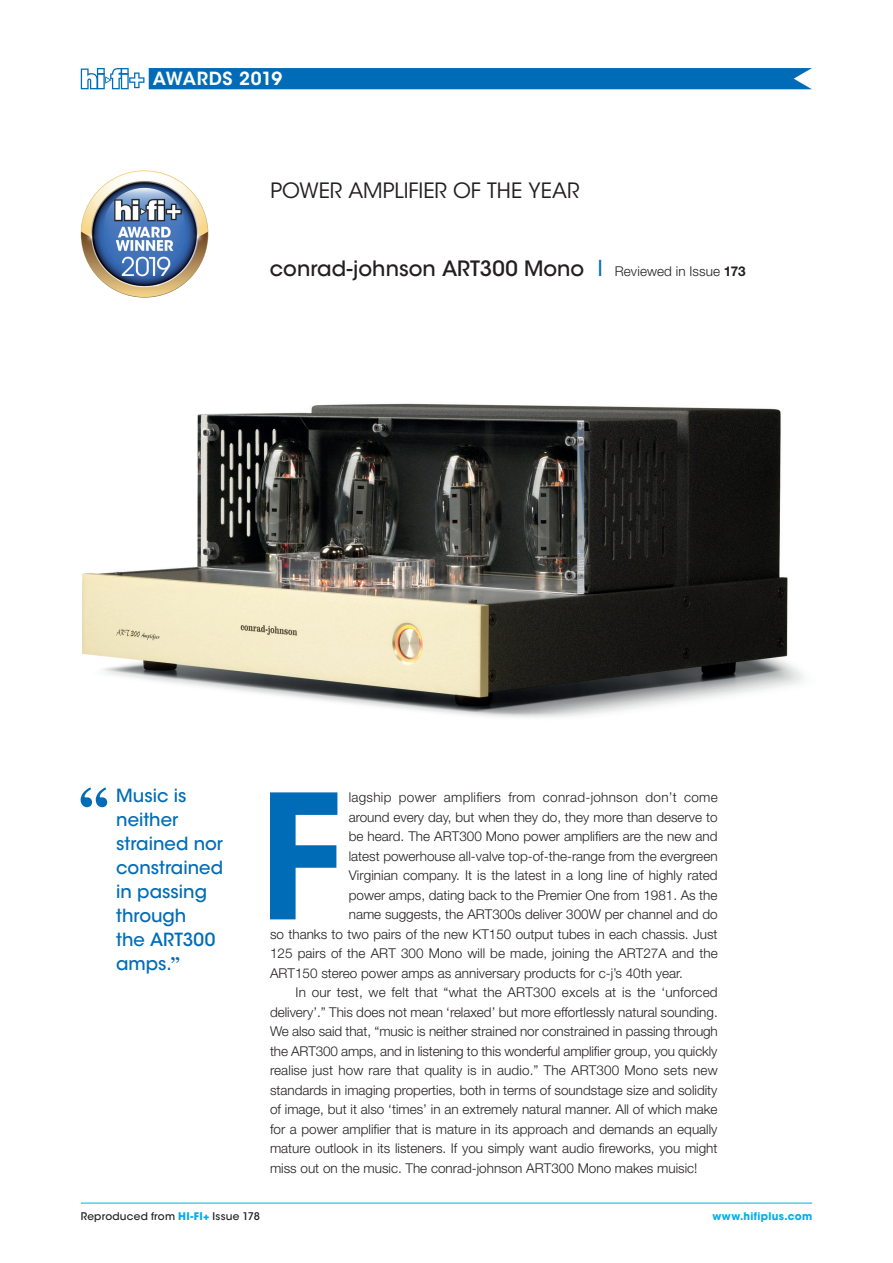
<style>
.page{position:relative;width:893px;height:1263px;background:#fff}
.page>*{position:absolute;margin:0;border:0;box-sizing:border-box;transform-origin:0 0}
.t1{font:600 171.6px "ITC Avant Garde Std";color:#006cb7}
.t2{font:500 21px "ITC Avant Garde Std";color:#231f20}
.t3{font:21px "ITC Avant Garde Std";color:#231f20}
.t4{font:500 18px/24px "ITC Avant Garde Std";color:#006cb7}
.t5{font:600 18px "ITC Avant Garde Std";letter-spacing:.005em;color:#fff}
.t6{font:300 13.5px "Helvetica Neue LT Std";color:#231f20}
.t7{font:300 13.5px "Helvetica Neue LT Std";letter-spacing:.02em;color:#231f20}
.t8{font:500 10.5px "ITC Avant Garde Std";letter-spacing:.02em;color:#231f20}
.t9{font:700 10.5px "ITC Avant Garde Std";letter-spacing:.03em;color:#00aeef}
.s1{font-family:"Helvetica Neue LT Std";font-weight:300;font-size:13.5px}
.s2{font-family:"Helvetica Neue LT Std";font-weight:700;font-size:13.5px}
.s3{font-family:"Century Schoolbook";font-weight:700}
.s4{font-weight:700;color:#00aeef}
</style>
<div class="page">
<svg style="left:81px;top:787px;width:26px;height:20px"></svg>
<img style="left:82px;top:403px;width:722px;height:315px">
<svg style="left:81px;top:68px;width:731px;height:21px;background:#1477bc"></svg>
<hr style="left:81px;top:1203px;width:731px;height:1px;background:#00aeef">
<img style="left:81px;top:170px;width:127px;height:128px;border-radius:64px">
<h3 class="t5" style="left:153px;top:67px;width:131px">AWARDS 2019</h3>
<h2 class="t3" style="left:270px;top:177px;width:311px">POWER AMPLIFIER OF THE YEAR</h2>
<h2 class="t2" style="left:270px;top:255px;width:477px">conrad-johnson ART300 Mono <sup>|</sup> <span class="s1">Reviewed in Issue</span> <span class="s2">173</span></h2>
<h3 class="t4" style="left:116px;top:783px;width:108px">Music is neither strained nor constrained in passing through<br>the ART300 amps.<span class="s3">”</span></h3>
<h1 class="t1" style="left:258px;top:748px;width:87px">F</h1>
<p class="t7" style="left:349px;top:789px;width:370px">lagship power amplifiers from conrad-johnson don’t come</p>
<p class="t6" style="left:349px;top:809px;width:370px">around every day, but when they do, they more than deserve to</p>
<p class="t6" style="left:349px;top:828px;width:370px">be heard. The ART300 Mono power amplifiers are the new and</p>
<p class="t6" style="left:349px;top:848px;width:370px">latest powerhouse all-valve top-of-the-range from the evergreen</p>
<p class="t6" style="left:349px;top:867px;width:370px">Virginian company. It is the latest in a long line of highly rated</p>
<p class="t6" style="left:349px;top:887px;width:370px">power amps, dating back to the Premier One from 1981. As the</p>
<p class="t6" style="left:349px;top:906px;width:370px">name suggests, the ART300s deliver 300W per channel and do</p>
<p class="t6" style="left:270px;top:926px;width:449px">so thanks to two pairs of the new KT150 output tubes in each chassis. Just</p>
<p class="t6" style="left:270px;top:945px;width:449px">125 pairs of the ART 300 Mono will be made, joining the ART27A and the</p>
<p class="t6" style="left:270px;top:965px;width:414px">ART150 stereo power amps as anniversary products for c-j’s 40th year.</p>
<p class="t6" style="left:296px;top:984px;width:424px">In our test, we felt that “what the ART300 excels at is the ‘unforced</p>
<p class="t6" style="left:270px;top:1004px;width:449px">delivery’.” This does not mean ‘relaxed’ but more effortlessly natural sounding.</p>
<p class="t6" style="left:270px;top:1023px;width:449px">We also said that, “music is neither strained nor constrained in passing through</p>
<p class="t6" style="left:270px;top:1043px;width:449px">the ART300 amps, and in listening to this wonderful amplifier group, you quickly</p>
<p class="t6" style="left:270px;top:1062px;width:449px">realise just how rare that quality is in audio.” The ART300 Mono sets new</p>
<p class="t6" style="left:270px;top:1082px;width:449px">standards in imaging properties, both in terms of soundstage size and solidity</p>
<p class="t6" style="left:270px;top:1101px;width:449px">of image, but it also ‘times’ in an extremely natural manner. All of which make</p>
<p class="t6" style="left:270px;top:1121px;width:449px">for a power amplifier that is mature in its approach and demands an equally</p>
<p class="t6" style="left:270px;top:1140px;width:449px">mature outlook in its listeners. If you simply want audio fireworks, you might</p>
<p class="t6" style="left:270px;top:1160px;width:429px">miss out on the music. The conrad-johnson ART300 Mono makes muisic!</p>
<p class="t8" style="left:81px;top:1210px;width:181px">Reproduced from <span class="s4">HI-FI+</span> Issue 178</p>
<p class="t9" style="left:712px;top:1210px;width:101px">www.hifiplus.com</p>
</div>
